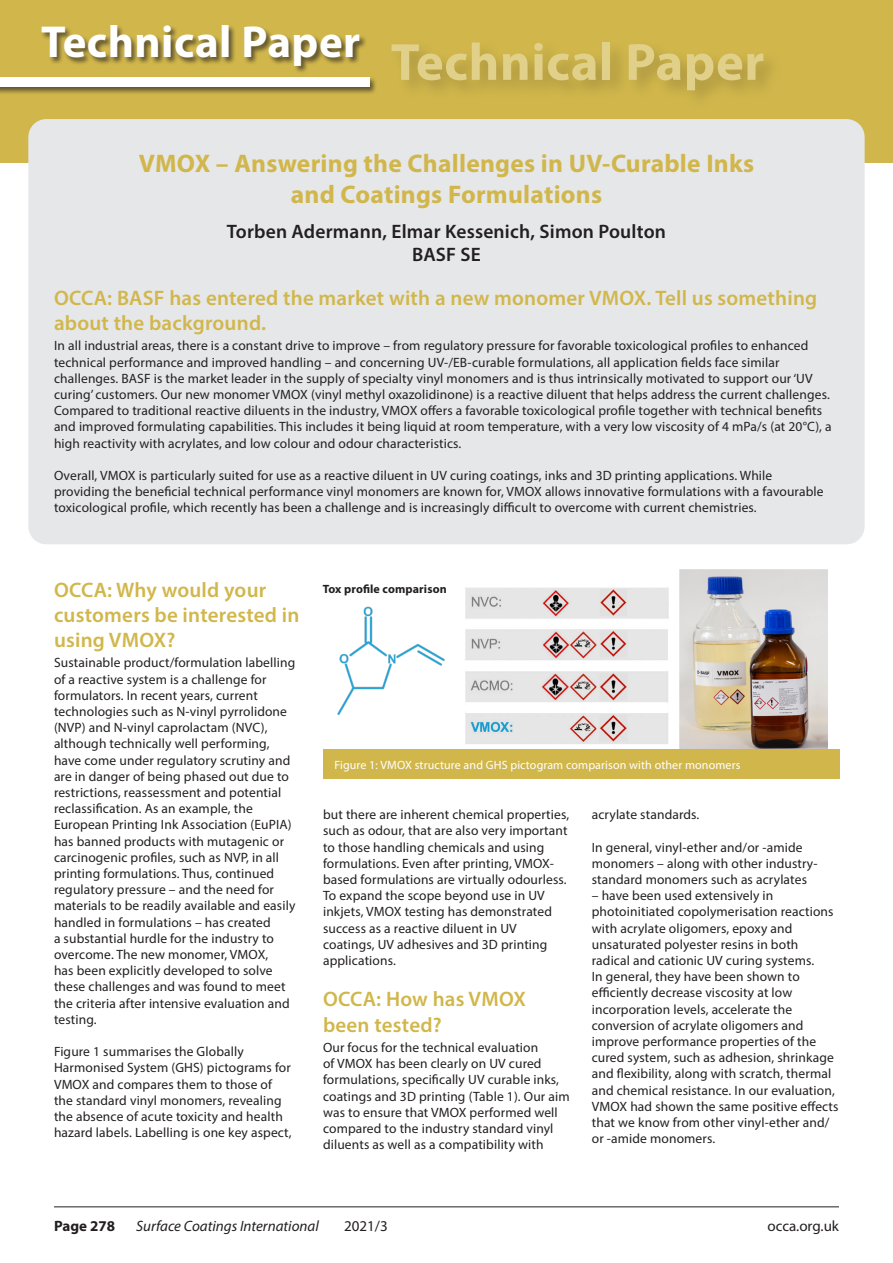
<style>
.page{position:relative;width:893px;height:1263px;background:#fff}
.page>*{position:absolute;margin:0;border:0;box-sizing:border-box;transform-origin:0 0}
.t1{font:700 45px "Myriad Pro";letter-spacing:.01em;color:#fff}
.t2{font:700 25.5px "Myriad Pro";letter-spacing:.01em;color:#d1b74b}
.t3{font:600 21px/25.2px "Myriad Pro";letter-spacing:.01em;color:#d1b74b}
.t4{font:600 19.5px "Myriad Pro";letter-spacing:.01em;color:#231f20}
.t5{font:italic 15px "Myriad Pro";color:#231f20}
.t6{font:15px "Myriad Pro";color:#231f20}
.t7{font:700 15px "Myriad Pro";color:#231f20}
.t8{font:13.5px/16.2px "Myriad Pro";letter-spacing:.01em;color:#231f20}
.t9{font:12px "Myriad Pro";letter-spacing:.01em;color:#fff}
.t10{font:700 12px "Myriad Pro";letter-spacing:.01em;color:#231f20}
.s1{font-size:52.65px}
</style>
<div class="page">
<hr style="left:54px;top:1206px;width:785px;height:1px;background:#231f20">
<div style="left:0;top:0;width:893px;height:162px;background:#d1b74b"></div>
<div style="left:40px;top:24px;width:328px;height:49px;background:#231f20;opacity:.65"></div>
<div style="left:388px;top:38px;width:396px;height:73px;background:#231f20;opacity:.65"></div>
<div style="left:28px;top:119px;width:837px;height:425px;background:#e6e7e9;border-radius:18px"></div>
<div style="left:0;top:76px;width:378px;height:19px;background:#231f20;opacity:.65"></div>
<div style="left:0;top:77px;width:370px;height:10px;background:#fff"></div>
<img style="left:337px;top:606px;width:108px;height:109px">
<img style="left:465px;top:588px;width:204px;height:156px">
<img style="left:680px;top:569px;width:147px;height:180px">
<div style="left:323px;top:749px;width:516px;height:29px;background:#d1b74b"></div>
<p class="t1" style="left:41px;top:13px;width:725px">Technical Paper <span class="s1">Technical Paper</span></p>
<p class="t2" style="left:139px;top:147px;width:617px">VMOX – Answering the Challenges in UV-Curable Inks</p>
<p class="t2" style="left:291px;top:178px;width:313px">and Coatings Formulations</p>
<p class="t4" style="left:227px;top:219px;width:441px">Torben Adermann, Elmar Kessenich, Simon Poulton</p>
<p class="t4" style="left:412px;top:242px;width:70px">BASF SE</p>
<p class="t3" style="left:54px;top:285px;width:765px">OCCA: BASF has entered the market with a new monomer VMOX. Tell us something about the background.</p>
<p class="t8" style="left:54px;top:338px;width:779px">In all industrial areas, there is a constant drive to improve – from regulatory pressure for favorable toxicological profiles to enhanced technical performance and improved handling – and concerning UV-/EB-curable formulations, all application fields face similar challenges. BASF is the market leader in the supply of specialty vinyl monomers and is thus intrinsically motivated to support our ‘UV curing’ customers. Our new monomer VMOX (vinyl methyl oxazolidinone) is a reactive diluent that helps address the current challenges.<br>Compared to traditional reactive diluents in the industry, VMOX offers a favorable toxicological profile together with technical benefits and improved formulating capabilities. This includes it being liquid at room temperature, with a very low viscosity of 4 mPa/s (at 20°C), a high reactivity with acrylates, and low colour and odour characteristics.</p>
<p class="t8" style="left:54px;top:467px;width:771px">Overall, VMOX is particularly suited for use as a reactive diluent in UV curing coatings, inks and 3D printing applications. While providing the beneficial technical performance vinyl monomers are known for, VMOX allows innovative formulations with a favourable toxicological profile, which recently has been a challenge and is increasingly difficult to overcome with current chemistries.</p>
<p class="t3" style="left:54px;top:576px;width:247px">OCCA: Why would your customers be interested in using VMOX?</p>
<p class="t8" style="left:54px;top:655px;width:243px">Sustainable product/formulation labelling of a reactive system is a challenge for formulators. In recent years, current technologies such as N-vinyl pyrrolidone (NVP) and N-vinyl caprolactam (NVC), although technically well performing, have come under regulatory scrutiny and are in danger of being phased out due to restrictions, reassessment and potential reclassification. As an example, the European Printing Ink Association (EuPIA) has banned products with mutagenic or carcinogenic profiles, such as NVP, in all printing formulations. Thus, continued regulatory pressure – and the need for materials to be readily available and easily handled in formulations – has created<br>a substantial hurdle for the industry to overcome. The new monomer, VMOX,<br>has been explicitly developed to solve these challenges and was found to meet the criteria after intensive evaluation and testing.</p>
<p class="t8" style="left:54px;top:1043px;width:239px">Figure 1 summarises the Globally Harmonised System (GHS) pictograms for VMOX and compares them to those of the standard vinyl monomers, revealing the absence of acute toxicity and health hazard labels. Labelling is one key aspect,</p>
<p class="t10" style="left:323px;top:581px;width:126px">Tox profile comparison</p>
<p class="t9" style="left:334px;top:757px;width:408px">Figure 1: VMOX structure and GHS pictogram comparison with other monomers</p>
<p class="t8" style="left:323px;top:806px;width:248px">but there are inherent chemical properties, such as odour, that are also very important to those handling chemicals and using formulations. Even after printing, VMOX&shy;based formulations are virtually odourless.<br>To expand the scope beyond use in UV inkjets, VMOX testing has demonstrated success as a reactive diluent in UV coatings, UV adhesives and 3D printing applications.</p>
<p class="t3" style="left:323px;top:986px;width:204px">OCCA: How has VMOX been tested?</p>
<p class="t8" style="left:323px;top:1039px;width:248px">Our focus for the technical evaluation<br>of VMOX has been clearly on UV cured formulations, specifically UV curable inks, coatings and 3D printing (Table 1). Our aim was to ensure that VMOX performed well compared to the industry standard vinyl diluents as well as a compatibility with</p>
<p class="t8" style="left:592px;top:806px;width:109px">acrylate standards.</p>
<p class="t8" style="left:592px;top:839px;width:227px">In general, vinyl-ether and/or -amide monomers – along with other industry&shy;standard monomers such as acrylates</p>
<p class="t8" style="left:592px;top:887px;width:248px">– have been used extensively in photoinitiated copolymerisation reactions with acrylate oligomers, epoxy and unsaturated polyester resins in both radical and cationic UV curing systems.<br>In general, they have been shown to efficiently decrease viscosity at low incorporation levels, accelerate the conversion of acrylate oligomers and improve performance properties of the cured system, such as adhesion, shrinkage and flexibility, along with scratch, thermal and chemical resistance. In our evaluation, VMOX had shown the same positive effects that we know from other vinyl-ether and/ or -amide monomers.</p>
<p class="t7" style="left:54px;top:1216px;width:63px">Page 278</p>
<p class="t5" style="left:136px;top:1216px;width:184px">Surface Coatings International</p>
<p class="t6" style="left:344px;top:1216px;width:45px">2021/3</p>
<p class="t6" style="left:767px;top:1217px;width:73px">occa.org.uk</p>
</div>
